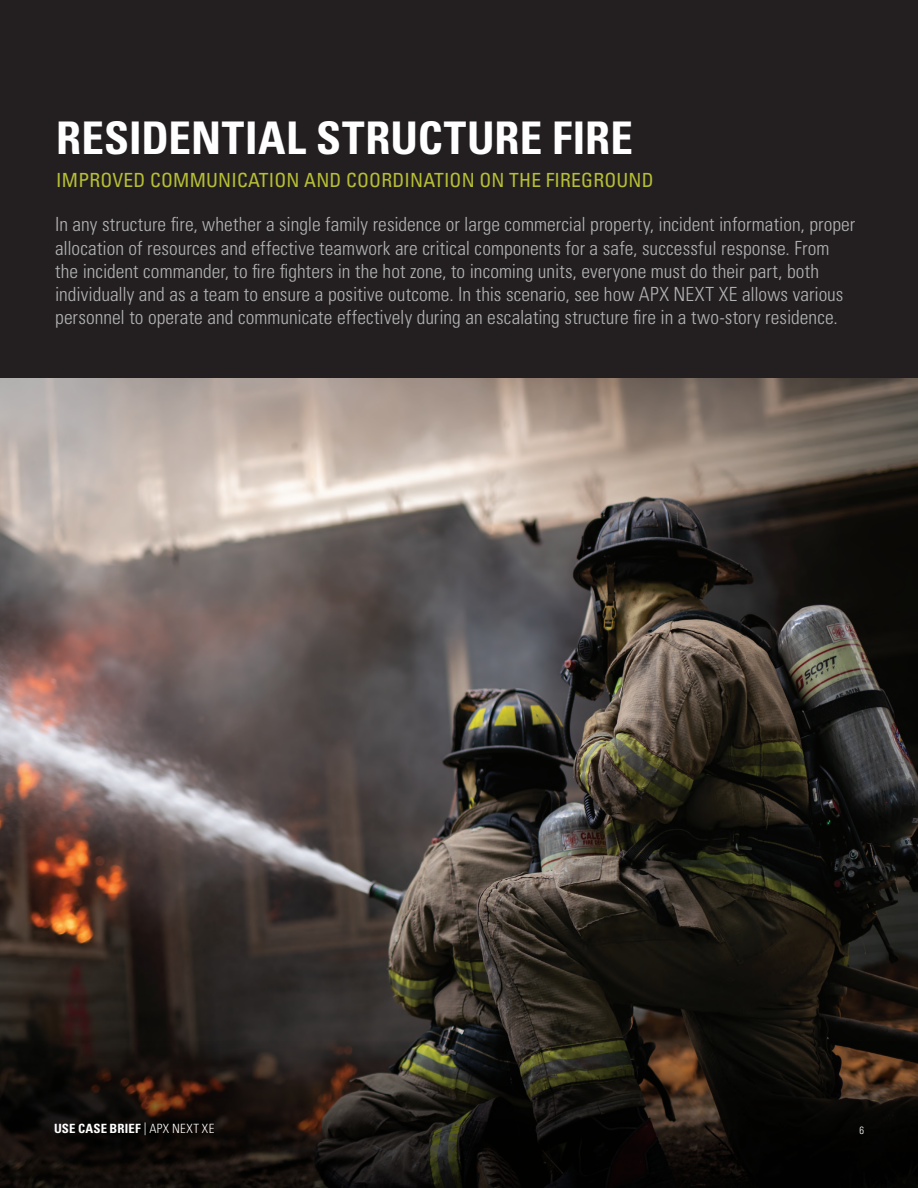
<style>
.page{position:relative;width:918px;height:1188px;background:#231f20}
.page>*{position:absolute;margin:0;border:0;box-sizing:border-box;transform-origin:0 0}
.t1{font:700 condensed 45px "Univers LT Std";color:#fff}
.t2{font:300 condensed 19.5px/23.2px "Univers LT Std";letter-spacing:.005em;color:#b2b3b3}
.t3{font:condensed 19.5px "Univers LT Std";letter-spacing:.01em;color:#b6bf34}
.t4{font:700 condensed 12.75px "Univers LT Std";letter-spacing:.01em;color:#fff}
.t5{font:300 condensed 10.5px "Univers LT Std";color:#fff}
.s1{font-weight:300}
</style>
<div class="page">
<img style="left:0;top:378px;width:918px;height:646px">
<svg style="left:0;top:1024px;width:918px;height:164px"></svg>
<h1 class="t1" style="left:56px;top:110px;width:578px">RESIDENTIAL STRUCTURE FIRE</h1>
<p class="t3" style="left:56px;top:168px;width:599px">IMPROVED COMMUNICATION AND COORDINATION ON THE FIREGROUND</p>
<p class="t2" style="left:55px;top:213px;width:802px">In any structure fire, whether a single family residence or large commercial property, incident information, proper allocation of resources and effective teamwork are critical components for a safe, successful response. From the incident commander, to fire fighters in the hot zone, to incoming units, everyone must do their part, both individually and as a team to ensure a positive outcome. In this scenario, see how APX NEXT XE allows various personnel to operate and communicate effectively during an escalating structure fire in a two-story residence.</p>
<p class="t4" style="left:54px;top:1121px;width:162px">USE CASE BRIEF <span class="s1">| APX NEXT XE</span></p>
<p class="t5" style="left:859px;top:1124px;width:6px">6</p>
</div>
